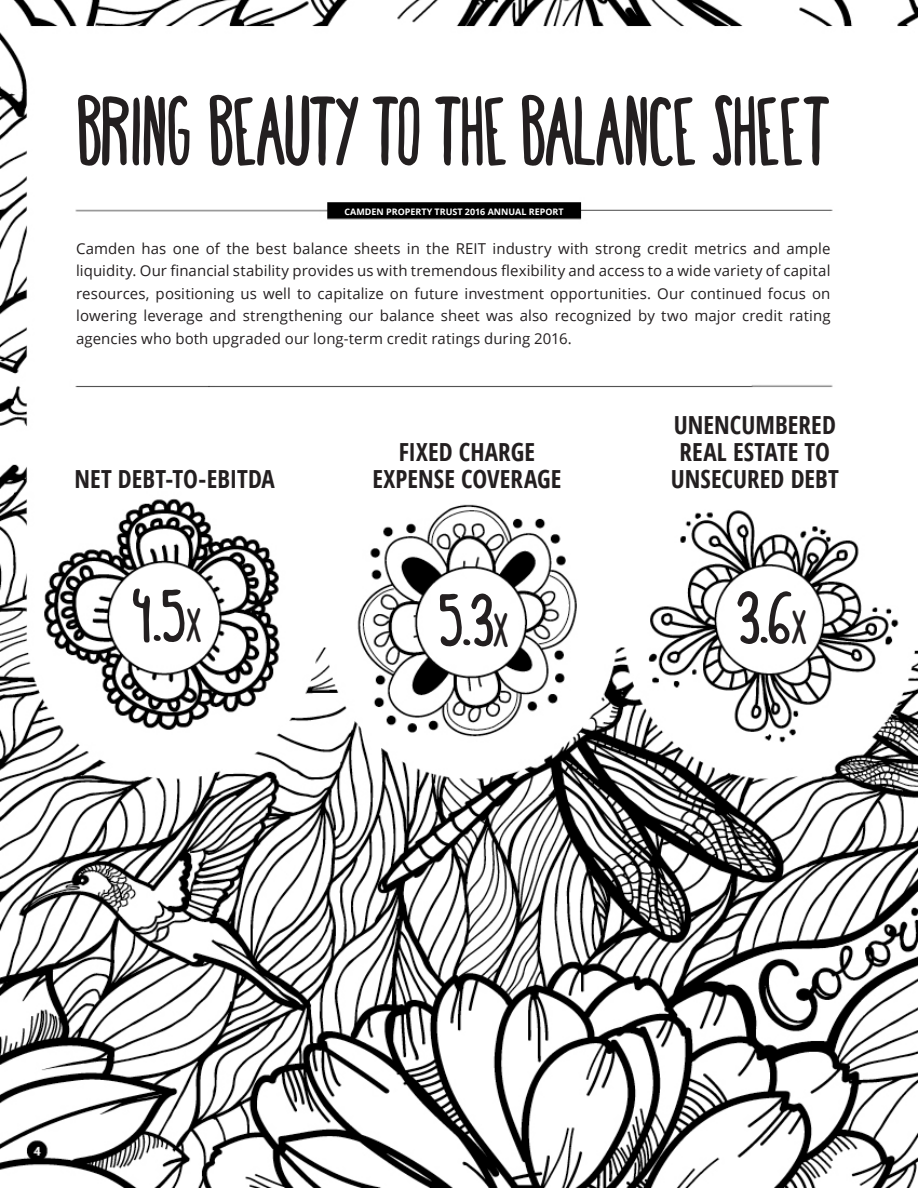
<style>
.page{position:relative;width:918px;height:1188px;background:#fff}
.page>*{position:absolute;margin:0;border:0;box-sizing:border-box;transform-origin:0 0}
.t1{font:condensed 93.6px "Happy Fox";color:#231f20}
.t2{font:condensed 68.7px "Happy Fox";color:#231f20}
.t3{font:700 condensed 24.9px/27px "Open Sans";letter-spacing:.005em;color:#231f20;text-align:center}
.t4{font:15px/22.5px "Open Sans";letter-spacing:.005em;color:#231f20;text-align:justify}
.t5{font:700 9px "Open Sans";color:#fff}
.s1{font-size:44.7px}
</style>
<div class="page">
<img style="left:0;top:0;width:918px;height:1188px">
<p class="t1" style="left:78px;top:74px;width:753px">BRING BEAUTY TO THE BALANCE SHEET</p>
<p class="t5" style="left:345px;top:205px;width:221px">CAMDEN PROPERTY TRUST 2016 ANNUAL REPORT</p>
<p class="t4" style="left:76px;top:237px;width:756px">Camden has one of the best balance sheets in the REIT industry with strong credit metrics and ample liquidity. Our financial stability provides us with tremendous flexibility and access to a wide variety of capital resources, positioning us well to capitalize on future investment opportunities. Our continued focus on lowering leverage and strengthening our balance sheet was also recognized by two major credit rating agencies who both upgraded our long-term credit ratings during 2016.</p>
<p class="t3" style="left:74px;top:466px;width:202px">NET DEBT-TO-EBITDA</p>
<p class="t3" style="left:372px;top:439px;width:191px">FIXED CHARGE<br>EXPENSE COVERAGE</p>
<p class="t3" style="left:671px;top:412px;width:170px">UNENCUMBERED<br>REAL ESTATE TO<br>UNSECURED DEBT</p>
<p class="t2" style="left:133px;top:575px;width:70px">4.5<span class="s1">X</span></p>
<p class="t2" style="left:440px;top:580px;width:70px">5.3<span class="s1">X</span></p>
<p class="t2" style="left:738px;top:577px;width:70px">3.6<span class="s1">X</span></p>
</div>
